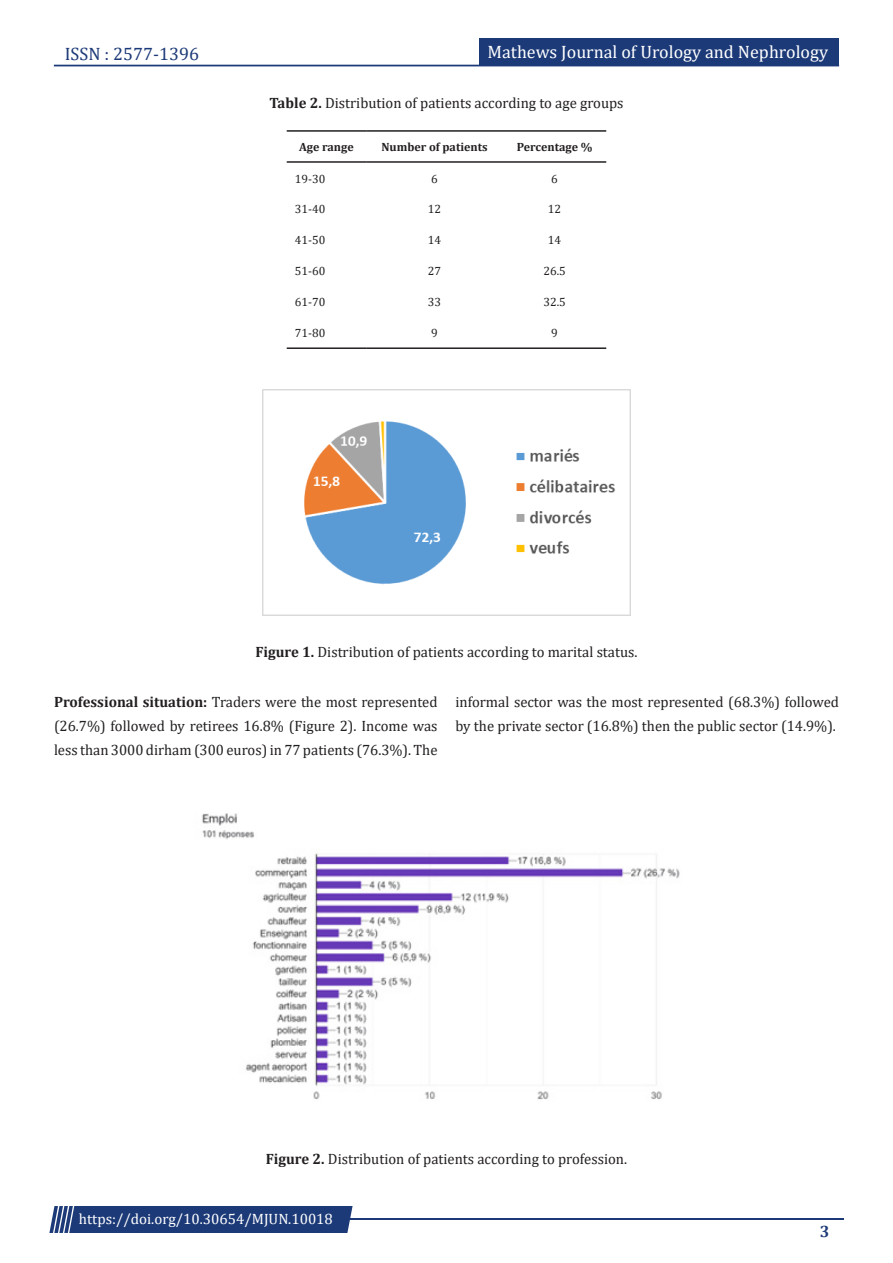
<style>
.page{position:relative;width:893px;height:1263px;background:#fff}
.page>*{position:absolute;margin:0;border:0;box-sizing:border-box;transform-origin:0 0}
.t1{font:18px "Cambria";color:#fff}
.t2{font:18px "Cambria";color:#1c3a78}
.t3{font:700 16.5px "Cambria";color:#1c3a78}
.t4{font:15px/24px "Cambria";color:#231f20;text-align:justify}
.t5{font:15px "Cambria";color:#fff}
.t6{font:12px "Cambria";color:#231f20}
.t7{font:700 12px "Cambria";color:#231f20}
.s1{font-weight:700}
</style>
<div class="page">
<div style="left:54px;top:65px;width:785px;height:1px;border:1px solid #1c3a78"></div>
<div style="left:479px;top:39px;width:360px;height:27px;background:#1c3a78"></div>
<hr style="left:310px;top:1219px;width:534px;height:1px;background:#1c3a78">
<div style="left:49px;top:1206px;width:304px;height:27px;background:#1c3a78"></div>
<hr style="left:287px;top:347px;width:79px;height:2px;background:#231f20">
<hr style="left:366px;top:347px;width:137px;height:2px;background:#231f20">
<hr style="left:503px;top:347px;width:103px;height:2px;background:#231f20">
<hr style="left:287px;top:130px;width:79px;height:2px;background:#231f20">
<hr style="left:366px;top:130px;width:137px;height:2px;background:#231f20">
<hr style="left:503px;top:130px;width:103px;height:2px;background:#231f20">
<hr style="left:287px;top:161px;width:79px;height:2px;background:#231f20">
<hr style="left:366px;top:161px;width:137px;height:2px;background:#231f20">
<hr style="left:503px;top:161px;width:103px;height:2px;background:#231f20">
<img style="left:262px;top:389px;width:369px;height:226px">
<img style="left:202px;top:813px;width:478px;height:287px">
<p class="t2" style="left:65px;top:43px;width:136px">ISSN : 2577-1396</p>
<p class="t1" style="left:487px;top:41px;width:342px">Mathews Journal of Urology and Nephrology</p>
<p class="t4" style="left:269px;top:90px;width:356px"><span class="s1">Table 2.</span> Distribution of patients according to age groups</p>
<p class="t7" style="left:299px;top:139px;width:56px">Age range</p>
<p class="t7" style="left:381px;top:139px;width:108px">Number of patients</p>
<p class="t7" style="left:517px;top:139px;width:77px">Percentage %</p>
<p class="t6" style="left:295px;top:171px;width:32px">19-30</p>
<p class="t6" style="left:431px;top:171px;width:8px">6</p>
<p class="t6" style="left:551px;top:171px;width:8px">6</p>
<p class="t6" style="left:295px;top:202px;width:32px">31-40</p>
<p class="t6" style="left:428px;top:202px;width:15px">12</p>
<p class="t6" style="left:548px;top:202px;width:15px">12</p>
<p class="t6" style="left:295px;top:233px;width:32px">41-50</p>
<p class="t6" style="left:428px;top:233px;width:15px">14</p>
<p class="t6" style="left:548px;top:233px;width:15px">14</p>
<p class="t6" style="left:295px;top:264px;width:32px">51-60</p>
<p class="t6" style="left:428px;top:264px;width:15px">27</p>
<p class="t6" style="left:543px;top:264px;width:24px">26.5</p>
<p class="t6" style="left:295px;top:295px;width:32px">61-70</p>
<p class="t6" style="left:428px;top:295px;width:15px">33</p>
<p class="t6" style="left:543px;top:295px;width:24px">32.5</p>
<p class="t6" style="left:295px;top:326px;width:32px">71-80</p>
<p class="t6" style="left:431px;top:326px;width:8px">9</p>
<p class="t6" style="left:551px;top:326px;width:8px">9</p>
<p class="t4" style="left:255px;top:639px;width:384px"><span class="s1">Figure 1.</span> Distribution of patients according to marital status.</p>
<p class="t4" style="left:54px;top:689px;width:385px"><span class="s1">Professional situation:</span> Traders were the most represented (26.7%) followed by retirees 16.8% (Figure 2). Income was less than 3000 dirham (300 euros) in 77 patients (76.3%). The</p>
<p class="t4" style="left:455px;top:689px;width:385px">informal sector was the most represented (68.3%) followed by the private sector (16.8%) then the public sector (14.9%).</p>
<p class="t4" style="left:266px;top:1147px;width:363px"><span class="s1">Figure 2.</span> Distribution of patients according to profession.</p>
<p class="t5" style="left:79px;top:1210px;width:255px">https://doi.org/10.30654/MJUN.10018</p>
<p class="t3" style="left:820px;top:1220px;width:11px">3</p>
</div>
